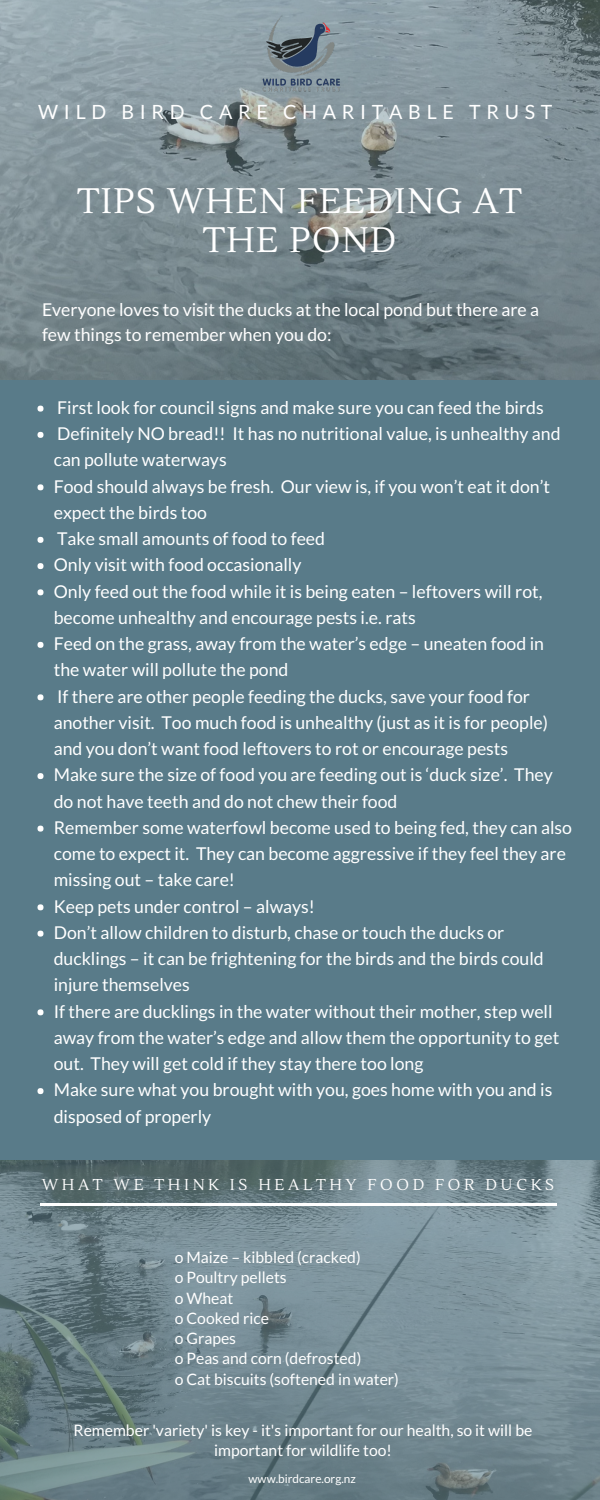
<style>
.page{position:relative;width:600px;height:1500px;background:#597b89}
.page>*{position:absolute;margin:0;border:0;box-sizing:border-box;transform-origin:0 0}
.t1{font:35.4px/39px "Lustria";letter-spacing:.04em;color:#fff;text-align:center}
.t2{font:19.7px "Lato";letter-spacing:.29em;color:#fff}
.t3{font:17.7px/26.2px "Lato";color:#fff}
.t4{font:15.7px/20.2px "Lato";color:#fff}
.t5{font:15.7px "Lustria";letter-spacing:.23em;color:#fff}
.t6{font:11.8px "Lato";color:#fff}
</style>
<div class="page">
<img style="left:0;top:0;width:600px;height:380px">
<img style="left:0;top:1160px;width:600px;height:340px">
<svg style="left:38px;top:406px;width:6px;height:6px"></svg>
<svg style="left:38px;top:432px;width:6px;height:6px"></svg>
<svg style="left:38px;top:484px;width:6px;height:6px"></svg>
<svg style="left:38px;top:537px;width:6px;height:6px"></svg>
<svg style="left:38px;top:563px;width:6px;height:6px"></svg>
<svg style="left:38px;top:589px;width:6px;height:6px"></svg>
<svg style="left:38px;top:642px;width:6px;height:6px"></svg>
<svg style="left:38px;top:694px;width:6px;height:6px"></svg>
<svg style="left:38px;top:773px;width:6px;height:6px"></svg>
<svg style="left:38px;top:826px;width:6px;height:6px"></svg>
<svg style="left:38px;top:904px;width:6px;height:6px"></svg>
<svg style="left:38px;top:931px;width:6px;height:6px"></svg>
<svg style="left:38px;top:1009px;width:6px;height:6px"></svg>
<svg style="left:38px;top:1088px;width:6px;height:6px"></svg>
<hr style="left:40px;top:1204px;width:516px;height:2px;background:#fff">
<img style="left:252px;top:10px;width:100px;height:88px">
<p class="t2" style="left:38px;top:100px;width:516px">WILD BIRD CARE CHARITABLE TRUST</p>
<h1 class="t1" style="left:77px;top:182px;width:446px">TIPS WHEN FEEDING AT<br>THE POND</h1>
<p class="t3" style="left:42px;top:297px;width:499px;line-height:24.8px">Everyone loves to visit the ducks at the local pond but there are a few things to remember when you do:</p>
<p class="t3" style="left:54px;top:394px;width:520px">First look for council signs and make sure you can feed the birds Definitely NO bread!! It has no nutritional value, is unhealthy and can pollute waterways<br>Food should always be fresh. Our view is, if you won’t eat it don’t expect the birds too<br>Take small amounts of food to feed<br>Only visit with food occasionally<br>Only feed out the food while it is being eaten – leftovers will rot, become unhealthy and encourage pests i.e. rats<br>Feed on the grass, away from the water’s edge – uneaten food in the water will pollute the pond<br>If there are other people feeding the ducks, save your food for another visit. Too much food is unhealthy (just as it is for people) and you don’t want food leftovers to rot or encourage pests<br>Make sure the size of food you are feeding out is ‘duck size’. They do not have teeth and do not chew their food<br>Remember some waterfowl become used to being fed, they can also come to expect it. They can become aggressive if they feel they are missing out – take care!<br>Keep pets under control – always!<br>Don’t allow children to disturb, chase or touch the ducks or ducklings – it can be frightening for the birds and the birds could injure themselves<br>If there are ducklings in the water without their mother, step well away from the water’s edge and allow them the opportunity to get out. They will get cold if they stay there too long<br>Make sure what you brought with you, goes home with you and is disposed of properly</p>
<p class="t5" style="left:42px;top:1175px;width:514px">WHAT WE THINK IS HEALTHY FOOD FOR DUCKS</p>
<p class="t4" style="left:175px;top:1247px;width:226px">o Maize – kibbled (cracked)<br>o Poultry pellets<br>o Wheat<br>o Cooked rice<br>o Grapes<br>o Peas and corn (defrosted)<br>o Cat biscuits (softened in water)</p>
<p class="t4" style="left:74px;top:1419px;width:460px;text-align:center">Remember 'variety' is key - it's important for our health, so it will be important for wildlife too!</p>
<p class="t6" style="left:249px;top:1472px;width:109px">www.birdcare.org.nz</p>
</div>
